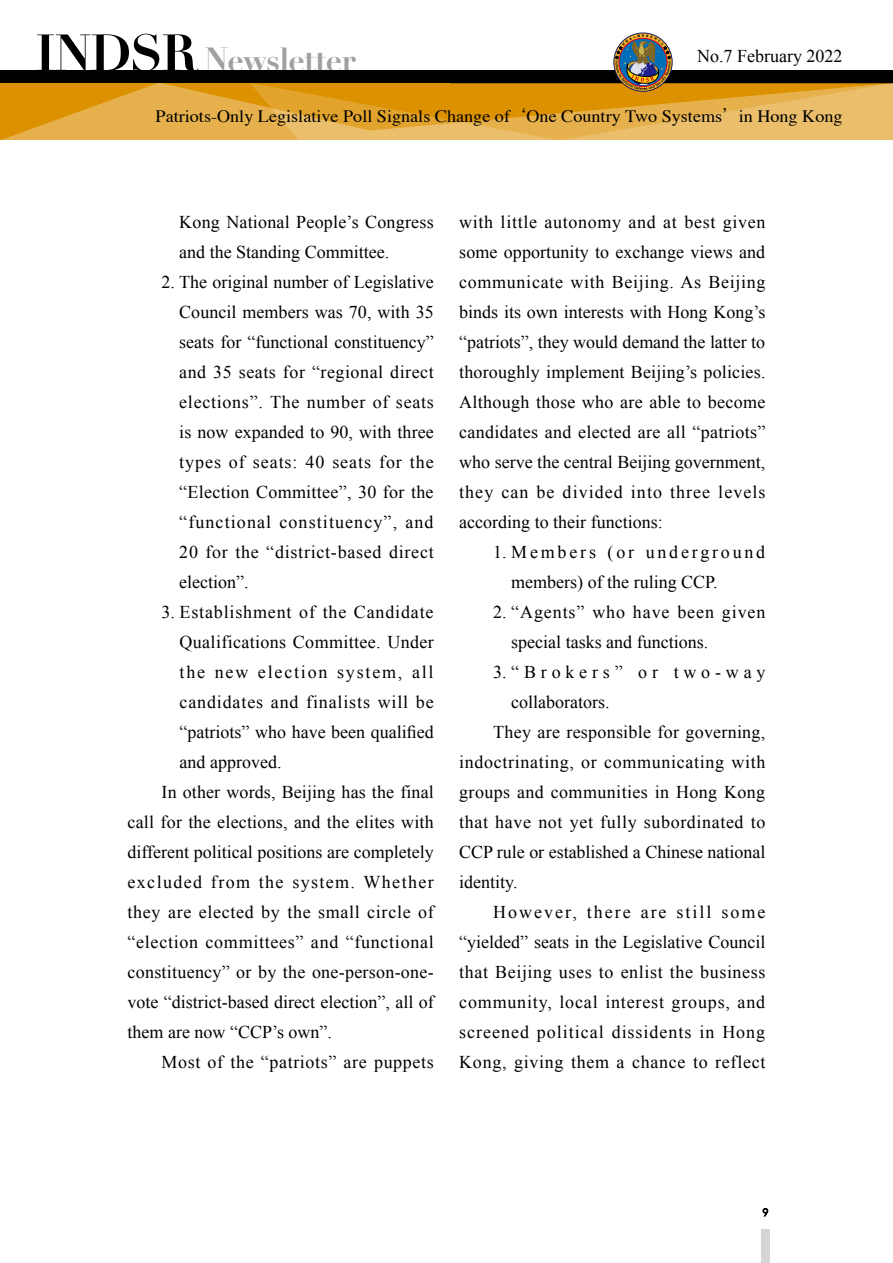
<style>
.page{position:relative;width:893px;height:1263px;background:#fff}
.page>*{position:absolute;margin:0;border:0;box-sizing:border-box;transform-origin:0 0}
.t1{font:700 32.7px "Didot";letter-spacing:-.03em;color:#9fa0a0}
.t2{font:18px/30px "Times New Roman";letter-spacing:.025em;color:#000;text-align:justify}
.t3{font:18px/30px "Times New Roman";color:#000}
.t4{font:18px "Times New Roman";letter-spacing:.045em;color:#000}
.t5{font:18px/30px "Times New Roman";letter-spacing:.135em;color:#000}
.t6{font:18px "Times New Roman";letter-spacing:.055em;color:#000}
.t7{font:18px "Times New Roman";letter-spacing:.005em;color:#000}
.t8{font:18px "Times New Roman";letter-spacing:.075em;color:#000}
.t9{font:18px "Times New Roman";letter-spacing:.11em;color:#000}
.t10{font:18px "Times New Roman";letter-spacing:.1em;color:#000}
.t11{font:18px "Times New Roman";letter-spacing:.265em;color:#000}
.t12{font:17.4px "Times";color:#000;scale:1.05 1}
.s1{font-size:50.55px;color:#000}
.s2{font-family:"Noto Serif CJ Ktc";font-size:16.5px}
</style>
<div class="page">
<svg style="left:0;top:83px;width:249px;height:57px;background:#e2a42e"></svg>
<svg style="left:763px;top:1208px;width:5px;height:8px"></svg>
<div style="left:0;top:70px;width:893px;height:13px;background:#000"></div>
<svg style="left:249px;top:34px;width:644px;height:106px"></svg>
<div style="left:761px;top:1229px;width:9px;height:34px;background:#d5d5d6"></div>
<h1 class="t1" style="left:35px;top:38px;width:322px"><span class="s1">INDSR</span> Newsletter</h1>
<p class="t3" style="left:697px;top:41px;width:147px">No.7 February 2022</p>
<p class="t12" style="left:156px;top:100px;width:656px">Patriots-Only Legislative Poll Signals Change of<span class="s2">‘</span>One Country Two Systems<span class="s2">’</span>in Hong Kong</p>
<p class="t2" style="left:179px;top:206px;width:256px">Kong National People’s Congress and the Standing Committee.</p>
<p class="t2" style="left:179px;top:266px;width:256px;text-indent:-18px">2. The original number of Legislative Council members was 70, with 35 seats for “functional constituency” and 35 seats for “regional direct elections”. The number of seats is now expanded to 90, with three types of seats: 40 seats for the “Election Committee”, 30 for the “functional constituency”, and 20 for the “district-based direct election”.</p>
<p class="t4" style="left:162px;top:600px;width:273px">3. Establishment of the Candidate</p>
<p class="t2" style="left:180px;top:626px;width:256px">Qualifications Committee. Under</p>
<p class="t10" style="left:180px;top:660px;width:256px">the new election system, all</p>
<p class="t4" style="left:180px;top:690px;width:256px">candidates and finalists will be</p>
<p class="t3" style="left:180px;top:716px;width:256px">“patriots” who have been qualified</p>
<p class="t3" style="left:180px;top:746px;width:103px">and approved.</p>
<p class="t7" style="left:162px;top:780px;width:274px">In other words, Beijing has the final</p>
<p class="t2" style="left:128px;top:806px;width:308px">call for the elections, and the elites with</p>
<p class="t3" style="left:128px;top:836px;width:308px">different political positions are completely</p>
<p class="t8" style="left:128px;top:870px;width:308px">excluded from the system. Whether</p>
<p class="t2" style="left:128px;top:896px;width:308px">they are elected by the small circle of</p>
<p class="t2" style="left:128px;top:926px;width:308px">“election committees” and “functional</p>
<p class="t2" style="left:128px;top:956px;width:308px">constituency” or by the one-person-one-</p>
<p class="t3" style="left:128px;top:986px;width:308px">vote “district-based direct election”, all of</p>
<p class="t3" style="left:128px;top:1016px;width:206px">them are now “CCP’s own”.</p>
<p class="t2" style="left:162px;top:1046px;width:274px">Most of the “patriots” are puppets</p>
<p class="t2" style="left:459px;top:206px;width:308px">with little autonomy and at best given some opportunity to exchange views and communicate with Beijing. As Beijing binds its own interests with Hong Kong’s “patriots”, they would demand the latter to thoroughly implement Beijing’s policies.<br>Although those who are able to become candidates and elected are all “patriots” who serve the central Beijing government, they can be divided into three levels according to their functions:</p>
<p class="t5" style="left:511px;top:536px;width:256px;text-indent:-18px">1. Members (or underground members) of the ruling CCP.</p>
<p class="t3" style="left:511px;top:596px;width:256px;text-indent:-18px">2. “Agents” who have been given special tasks and functions.</p>
<p class="t11" style="left:493px;top:660px;width:274px">3. “Brokers” or two-way</p>
<p class="t3" style="left:511px;top:687px;width:100px">collaborators.</p>
<p class="t2" style="left:493px;top:717px;width:273px">They are responsible for governing,</p>
<p class="t2" style="left:459px;top:747px;width:308px">indoctrinating, or communicating with</p>
<p class="t2" style="left:459px;top:777px;width:308px">groups and communities in Hong Kong</p>
<p class="t2" style="left:459px;top:807px;width:308px">that have not yet fully subordinated to</p>
<p class="t3" style="left:459px;top:837px;width:308px">CCP rule or established a Chinese national</p>
<p class="t3" style="left:459px;top:867px;width:60px">identity.</p>
<p class="t9" style="left:493px;top:900px;width:274px">However, there are still some</p>
<p class="t3" style="left:459px;top:927px;width:308px">“yielded” seats in the Legislative Council</p>
<p class="t2" style="left:459px;top:957px;width:308px">that Beijing uses to enlist the business</p>
<p class="t4" style="left:459px;top:990px;width:307px">community, local interest groups, and</p>
<p class="t6" style="left:459px;top:1020px;width:307px">screened political dissidents in Hong</p>
<p class="t2" style="left:459px;top:1047px;width:308px">Kong, giving them a chance to reflect</p>
</div>
